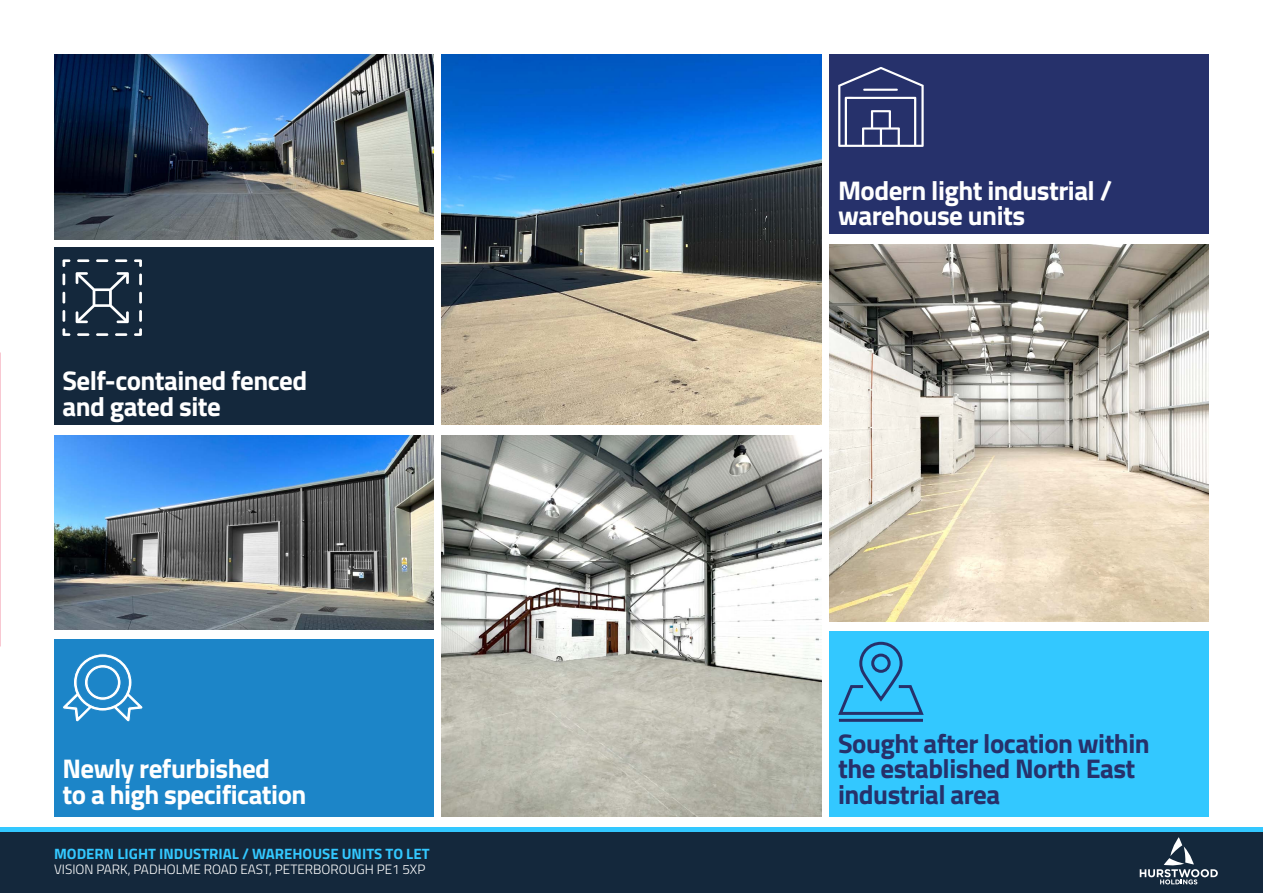
<style>
.page{position:relative;width:1263px;height:893px;background:#fff}
.page>*{position:absolute;margin:0;border:0;box-sizing:border-box;transform-origin:0 0}
.t1{font:700 27px/25.5px "Titillium";letter-spacing:-.02em;color:#fff}
.t2{font:700 27px/25.5px "Titillium";letter-spacing:-.02em;color:#26316b}
.t3{font:700 15px "Titillium";color:#33c8ff}
.t4{font:300 13.5px "Titillium";color:#fff}
</style>
<div class="page">
<img style="left:830px;top:244px;width:379px;height:377px">
<img style="left:442px;top:54px;width:379px;height:370px">
<img style="left:54px;top:54px;width:379px;height:185px">
<div style="left:54px;top:247px;width:379px;height:177px;background:#14283c"></div>
<div style="left:830px;top:632px;width:379px;height:185px;background:#33c8ff"></div>
<div style="left:830px;top:54px;width:379px;height:180px;background:#26316b"></div>
<img style="left:54px;top:435px;width:379px;height:194px">
<img style="left:442px;top:435px;width:379px;height:382px">
<svg style="left:838px;top:641px;width:86px;height:81px"></svg>
<div style="left:54px;top:640px;width:379px;height:177px;background:#1c85c8"></div>
<svg style="left:63px;top:328px;width:7px;height:8px"></svg>
<svg style="left:63px;top:310px;width:2px;height:12px"></svg>
<svg style="left:63px;top:273px;width:2px;height:12px"></svg>
<svg style="left:63px;top:292px;width:2px;height:12px"></svg>
<svg style="left:63px;top:259px;width:7px;height:8px"></svg>
<svg style="left:76px;top:259px;width:66px;height:77px"></svg>
<svg style="left:838px;top:67px;width:86px;height:80px"></svg>
<div style="left:0;top:832px;width:1263px;height:61px;background:#14283c"></div>
<div style="left:0;top:827px;width:1263px;height:5px;background:#33c8ff"></div>
<svg style="left:1140px;top:837px;width:78px;height:47px"></svg>
<svg style="left:63px;top:653px;width:80px;height:69px"></svg>
<p class="t1" style="left:63px;top:367px;width:246px">Self-contained fenced and gated site</p>
<p class="t1" style="left:63px;top:755px;width:245px">Newly refurbished<br>to a high specification</p>
<p class="t3" style="left:54px;top:842px;width:377px">MODERN LIGHT INDUSTRIAL / WAREHOUSE UNITS TO LET</p>
<p class="t4" style="left:54px;top:859px;width:373px">VISION PARK, PADHOLME ROAD EAST, PETERBOROUGH PE1 5XP</p>
<p class="t1" style="left:838px;top:176px;width:276px">Modern light industrial / warehouse units</p>
<p class="t2" style="left:838px;top:729px;width:313px">Sought after location within the established North East industrial area</p>
</div>
